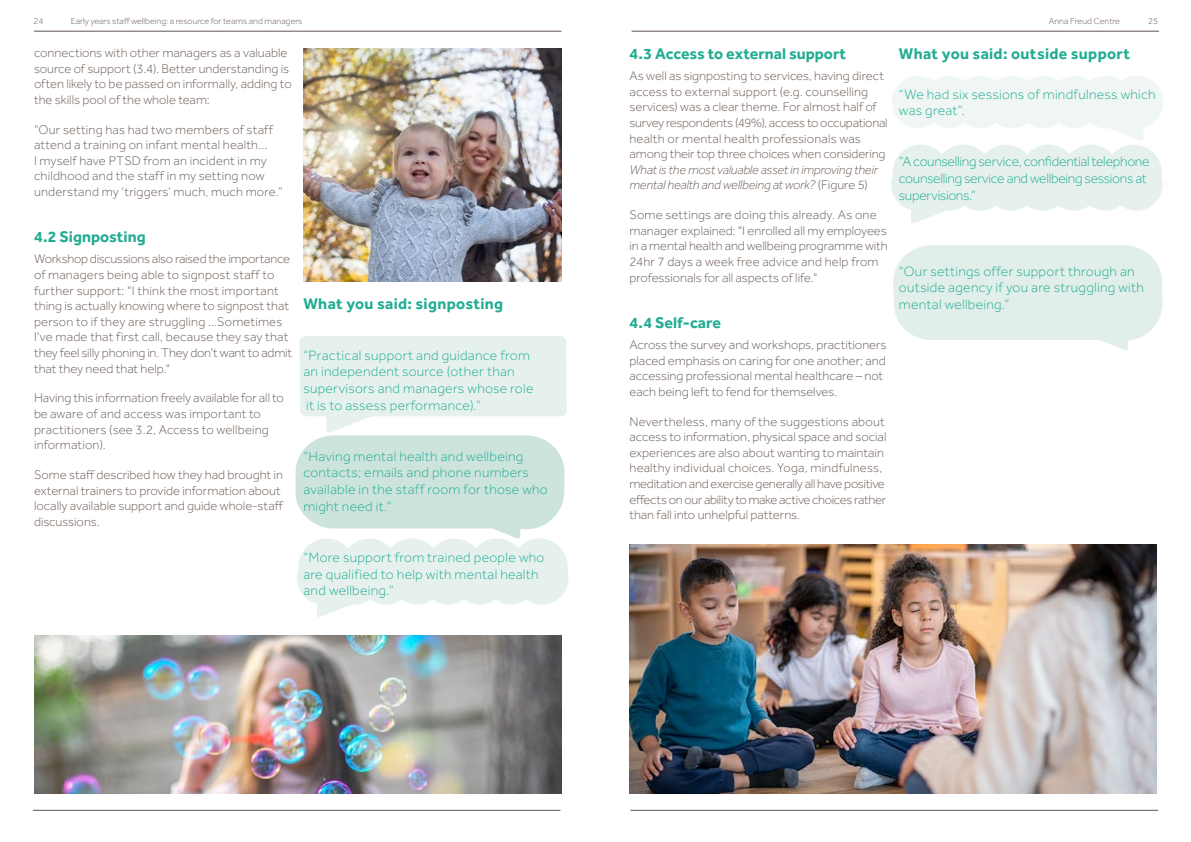
<style>
.page{position:relative;width:1191px;height:842px;background:#fff}
.page>*{position:absolute;margin:0;border:0;box-sizing:border-box;transform-origin:0 0}
.t1{font:700 16px "Effra";letter-spacing:.015em;color:#22ac92}
.t2{font:300 14px/16.8px "Effra";letter-spacing:.02em;color:#22ac92}
.t3{font:300 14px/16.8px "Effra";letter-spacing:-.02em;color:#22ac92}
.t4{font:300 13px/15.6px "Effra";color:#6c5e57}
.t5{font:italic 300 13px/15.6px "Effra";letter-spacing:-.01em;color:#6c5e57}
.t6{font:300 9px "Effra";color:#6c5e57}
.s1{font-style:normal}
</style>
<div class="page">
<hr style="left:34px;top:31px;width:527px;height:1px;background:#63544f">
<hr style="left:631px;top:31px;width:528px;height:1px;background:#63544f">
<hr style="left:33px;top:810px;width:527px;height:1px;background:#63544f">
<hr style="left:630px;top:810px;width:528px;height:1px;background:#63544f">
<svg style="left:295px;top:336px;width:273px;height:281px"></svg>
<img style="left:303px;top:48px;width:258px;height:233px">
<img style="left:34px;top:635px;width:527px;height:159px">
<svg style="left:893px;top:245px;width:269px;height:105px;background:#e4f0ec"></svg>
<svg style="left:891px;top:76px;width:272px;height:147px"></svg>
<img style="left:629px;top:544px;width:528px;height:250px">
<p class="t6" style="left:33px;top:15px;width:11px">24</p>
<p class="t6" style="left:71px;top:15px;width:233px">Early years staff wellbeing: a resource for teams and managers</p>
<p class="t6" style="left:1048px;top:15px;width:73px">Anna Freud Centre</p>
<p class="t6" style="left:1148px;top:15px;width:11px">25</p>
<p class="t4" style="left:34px;top:45px;width:259px">connections with other managers as a valuable source of support (3.4). Better understanding is often likely to be passed on informally, adding to the skills pool of the whole team:</p>
<p class="t4" style="left:34px;top:121px;width:250px">“Our setting has had two members of staff attend a training on infant mental health…<br>I myself have PTSD from an incident in my childhood and the staff in my setting now understand my ‘triggers’ much, much more.”</p>
<p class="t1" style="left:34px;top:227px;width:113px">4.2 Signposting</p>
<p class="t4" style="left:34px;top:251px;width:260px">Workshop discussions also raised the importance of managers being able to signpost staff to further support: "I think the most important thing is actually knowing where to signpost that person to if they are struggling …Sometimes I've made that first call, because they say that they feel silly phoning in. They don't want to admit that they need that help."</p>
<p class="t4" style="left:34px;top:390px;width:251px">Having this information freely available for all to be aware of and access was important to practitioners (see 3.2, Access to wellbeing information).</p>
<p class="t4" style="left:34px;top:467px;width:251px">Some staff described how they had brought in external trainers to provide information about locally available support and guide whole-staff discussions.</p>
<p class="t1" style="left:629px;top:44px;width:218px">4.3 Access to external support</p>
<p class="t4" style="left:629px;top:68px;width:259px">As well as signposting to services, having direct access to external support (e.g. counselling services) was a clear theme. For almost half of survey respondents (49%), access to occupational health or mental health professionals was among their top three choices when considering</p>
<p class="t5" style="left:629px;top:162px;width:250px">What is the most valuable asset in improving their mental health and wellbeing at work? <span class="s1">(Figure 5)</span></p>
<p class="t4" style="left:629px;top:207px;width:259px">Some settings are doing this already. As one manager explained: "I enrolled all my employees in a mental health and wellbeing programme with 24hr 7 days a week free advice and help from professionals for all aspects of life."</p>
<p class="t1" style="left:629px;top:313px;width:93px">4.4 Self-care</p>
<p class="t4" style="left:629px;top:337px;width:258px">Across the survey and workshops, practitioners placed emphasis on caring for one another; and accessing professional mental healthcare – not each being left to fend for themselves.</p>
<p class="t4" style="left:629px;top:413px;width:258px">Nevertheless, many of the suggestions about access to information, physical space and social experiences are also about wanting to maintain healthy individual choices. Yoga, mindfulness, meditation and exercise generally all have positive effects on our ability to make active choices rather than fall into unhelpful patterns.</p>
<p class="t1" style="left:899px;top:44px;width:233px">What you said: outside support</p>
<p class="t2" style="left:899px;top:85px;width:258px">“We had six sessions of mindfulness which was great”.</p>
<p class="t3" style="left:899px;top:153px;width:252px">“A counselling service, confidential telephone counselling service and wellbeing sessions at supervisions.”</p>
<p class="t2" style="left:899px;top:262px;width:246px">“Our settings offer support through an outside agency if you are struggling with mental wellbeing.”</p>
<p class="t1" style="left:303px;top:294px;width:201px">What you said: signposting</p>
<p class="t2" style="left:303px;top:347px;width:232px">“Practical support and guidance from an independent source (other than supervisors and managers whose role it is to assess performance).”</p>
<p class="t2" style="left:303px;top:448px;width:246px">“Having mental health and wellbeing contacts; emails and phone numbers available in the staff room for those who might need it.”</p>
<p class="t2" style="left:303px;top:549px;width:243px">“More support from trained people who are qualified to help with mental health and wellbeing.”</p>
</div>
